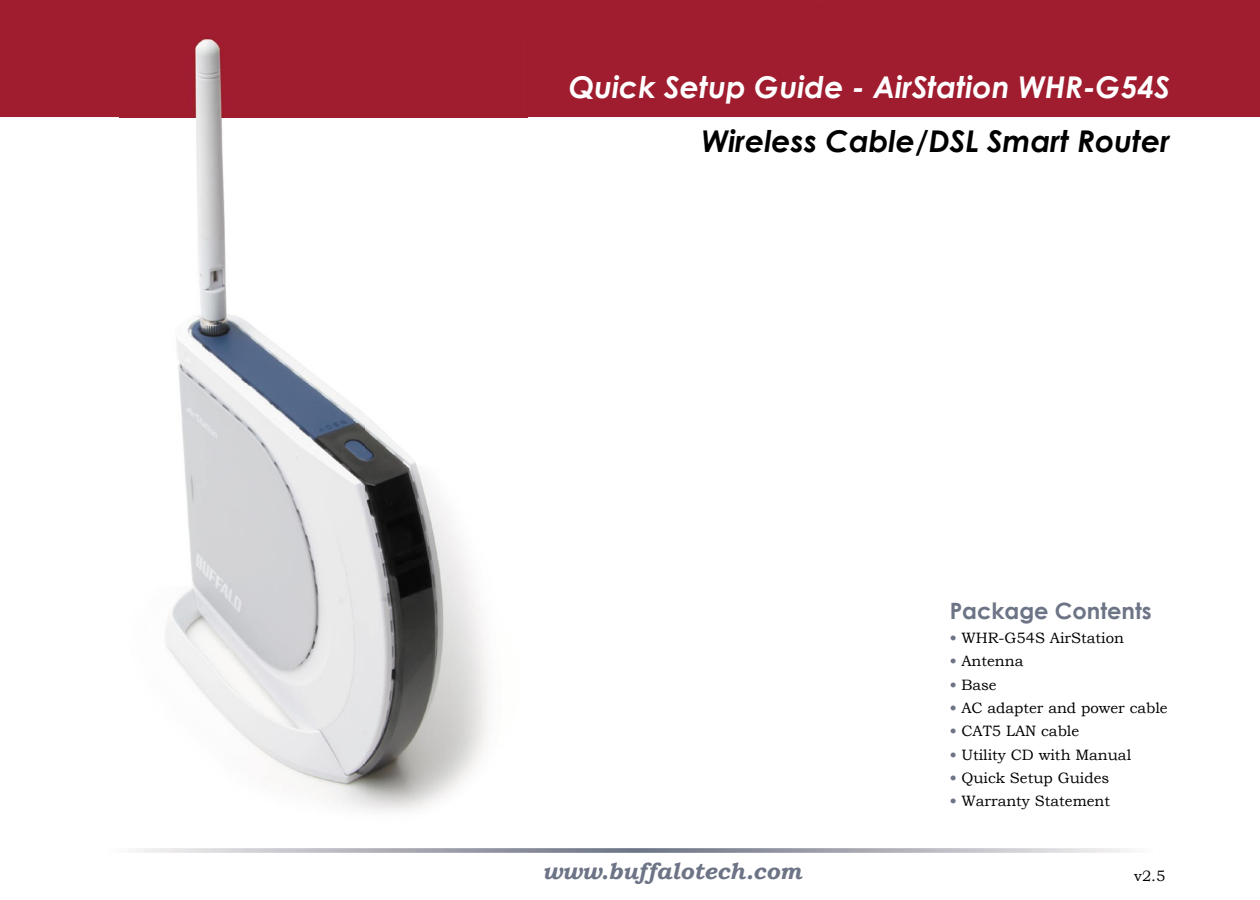
<style>
.page{position:relative;width:1260px;height:900px;background:#fff}
.page>*{position:absolute;margin:0;border:0;box-sizing:border-box;transform-origin:0 0}
.t1{font:italic 700 30px "Century Gothic";color:#fff}
.t2{font:italic 700 30px "Century Gothic";color:#000}
.t3{font:italic 700 23px "Bookman Old Style";color:#6c7486}
.t4{font:700 22.5px "Century Gothic";color:#6c7486}
.t5{font:15px "Bookman Old Style";color:#000}
.s1{font-weight:700;color:#6c7486}
</style>
<div class="page">
<div style="left:0;top:0;width:1260px;height:117px;background:#a01d2f"></div>
<div style="left:102px;top:848px;width:1051px;height:5px;border:2px solid #fff"></div>
<img style="left:120px;top:36px;width:407px;height:775px">
<h1 class="t1" style="left:569px;top:68px;width:603px">Quick Setup Guide - AirStation WHR-G54S</h1>
<h1 class="t2" style="left:701px;top:122px;width:470px">Wireless Cable/DSL Smart Router</h1>
<h2 class="t3" style="left:542px;top:854px;width:261px">www.buffalotech.com</h2>
<h3 class="t4" style="left:950px;top:597px;width:204px">Package Contents</h3>
<p class="t5" style="left:950px;top:628px;width:176px"><span class="s1">•</span> WHR-G54S AirStation</p>
<p class="t5" style="left:950px;top:651px;width:75px"><span class="s1">•</span> Antenna</p>
<p class="t5" style="left:950px;top:675px;width:49px"><span class="s1">•</span> Base</p>
<p class="t5" style="left:950px;top:698px;width:220px"><span class="s1">•</span> AC adapter and power cable</p>
<p class="t5" style="left:950px;top:721px;width:131px"><span class="s1">•</span> CAT5 LAN cable</p>
<p class="t5" style="left:950px;top:745px;width:183px"><span class="s1">•</span> Utility CD with Manual</p>
<p class="t5" style="left:950px;top:768px;width:161px"><span class="s1">•</span> Quick Setup Guides</p>
<p class="t5" style="left:950px;top:791px;width:162px"><span class="s1">•</span> Warranty Statement</p>
<p class="t5" style="left:1134px;top:866px;width:33px">v2.5</p>
</div>
